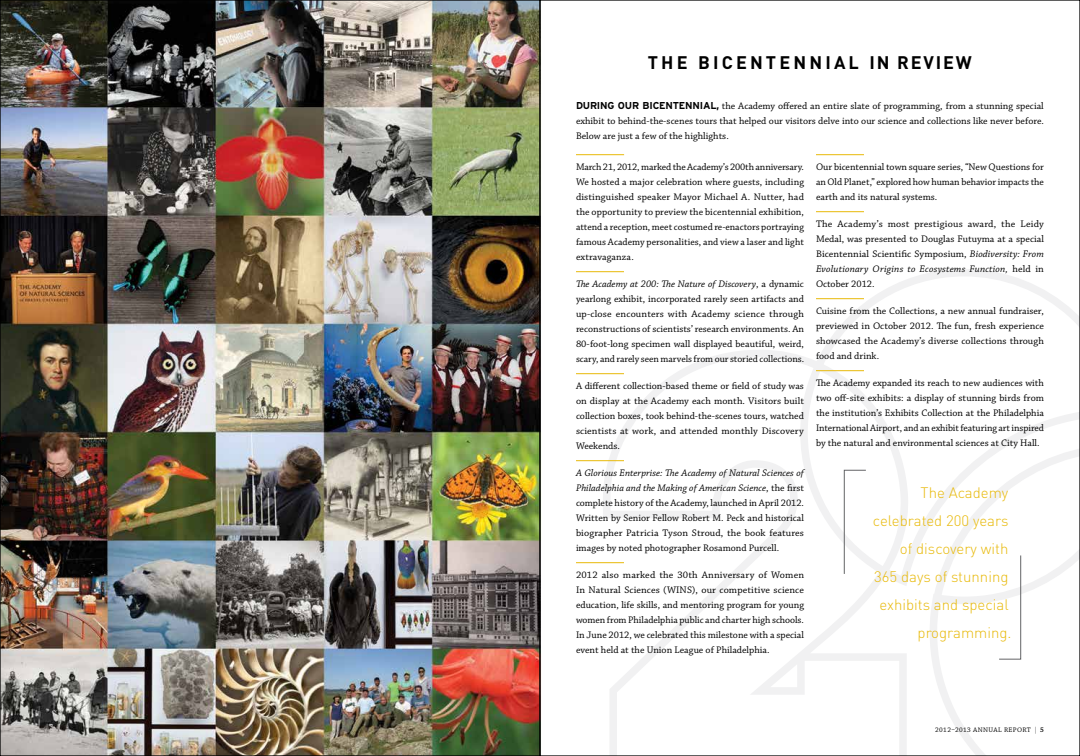
<style>
.page{position:relative;width:1080px;height:756px;background:#fff}
.page>*{position:absolute;margin:0;border:0;box-sizing:border-box;transform-origin:0 0}
.t1{font:700 18px "DIN";letter-spacing:.175em;color:#000}
.t2{font:300 15px/28px "DIN";color:#e8b909;text-align:right}
.t3{font:10px/15px "Chaparral Pro";color:#000;text-align:justify}
.t4{font:7px "Chaparral Pro";letter-spacing:.05em;color:#000}
.s1{font-family:"Interstate";font-weight:700}
.s2{font-style:italic}
.s3{font-weight:600}
</style>
<div class="page">
<svg style="left:930px;top:595px;width:54px;height:159px"></svg>
<svg style="left:816px;top:269px;width:262px;height:311px"></svg>
<svg style="left:603px;top:350px;width:304px;height:404px"></svg>
<hr style="left:576px;top:154px;width:48px;height:1px;background:#e8b909">
<hr style="left:576px;top:271px;width:48px;height:1px;background:#e8b909">
<hr style="left:576px;top:373px;width:48px;height:1px;background:#e8b909">
<hr style="left:576px;top:460px;width:48px;height:1px;background:#e8b909">
<hr style="left:576px;top:562px;width:48px;height:1px;background:#e8b909">
<hr style="left:816px;top:154px;width:48px;height:1px;background:#e8b909">
<hr style="left:816px;top:211px;width:48px;height:1px;background:#e8b909">
<hr style="left:816px;top:298px;width:48px;height:1px;background:#e8b909">
<hr style="left:816px;top:370px;width:48px;height:1px;background:#e8b909">
<svg style="left:934px;top:444px;width:144px;height:216px"></svg>
<svg style="left:844px;top:470px;width:22px;height:104px"></svg>
<img style="left:2px;top:2px;width:536px;height:752px">
<h1 class="t1" style="left:648px;top:51px;width:326px">THE BICENTENNIAL IN REVIEW</h1>
<p class="t3" style="left:576px;top:99px;width:469px"><span class="s1">DURING OUR BICENTENNIAL,</span> the Academy offered an entire slate of programming, from a stunning special exhibit to behind-the-scenes tours that helped our visitors delve into our science and collections like never before.<br>Below are just a few of the highlights.</p>
<p class="t3" style="left:576px;top:160px;width:230px">March 21, 2012, marked the Academy’s 200th anniversary.<br>We hosted a major celebration where guests, including distinguished speaker Mayor Michael A. Nutter, had the opportunity to preview the bicentennial exhibition, attend a reception, meet costumed re-enactors portraying famous Academy personalities, and view a laser and light extravaganza.</p>
<p class="t3" style="left:576px;top:277px;width:230px"><span class="s2">The Academy at 200: The Nature of Discovery</span>, a dynamic yearlong exhibit, incorporated rarely seen artifacts and up-close encounters with Academy science through reconstructions of scientists’ research environments. An 80-foot-long specimen wall displayed beautiful, weird, scary, and rarely seen marvels from our storied collections.</p>
<p class="t3" style="left:576px;top:379px;width:230px">A different collection-based theme or field of study was on display at the Academy each month. Visitors built collection boxes, took behind-the-scenes tours, watched scientists at work, and attended monthly Discovery Weekends.</p>
<p class="t3" style="left:576px;top:466px;width:230px"><span class="s2">A Glorious Enterprise: The Academy of Natural Sciences of Philadelphia and the Making of American Science</span>, the first complete history of the Academy, launched in April 2012.<br>Written by Senior Fellow Robert M. Peck and historical biographer Patricia Tyson Stroud, the book features images by noted photographer Rosamond Purcell.</p>
<p class="t3" style="left:576px;top:568px;width:230px">2012 also marked the 30th Anniversary of Women In Natural Sciences (WINS), our competitive science education, life skills, and mentoring program for young women from Philadelphia public and charter high schools.<br>In June 2012, we celebrated this milestone with a special event held at the Union League of Philadelphia.</p>
<p class="t3" style="left:816px;top:160px;width:229px">Our bicentennial town square series, “New Questions for an Old Planet,” explored how human behavior impacts the earth and its natural systems.</p>
<p class="t3" style="left:816px;top:217px;width:230px">The Academy’s most prestigious award, the Leidy Medal, was presented to Douglas Futuyma at a special Bicentennial Scientific Symposium, <span class="s2">Biodiversity: From Evolutionary Origins to Ecosystems Function,</span> held in October 2012.</p>
<p class="t3" style="left:816px;top:304px;width:229px">Cuisine from the Collections, a new annual fundraiser, previewed in October 2012. The fun, fresh experience showcased the Academy’s diverse collections through food and drink.</p>
<p class="t3" style="left:816px;top:376px;width:230px">The Academy expanded its reach to new audiences with two off-site exhibits: a display of stunning birds from the institution’s Exhibits Collection at the Philadelphia International Airport, and an exhibit featuring art inspired by the natural and environmental sciences at City Hall.</p>
<h2 class="t2" style="left:873px;top:479px;width:140px">The Academy celebrated 200 years of discovery with<br>365 days of stunning exhibits and special programming.</h2>
<p class="t4" style="left:935px;top:726px;width:110px">2012–2013 ANNUAL REPORT <span class="s3">| 5</span></p>
</div>
